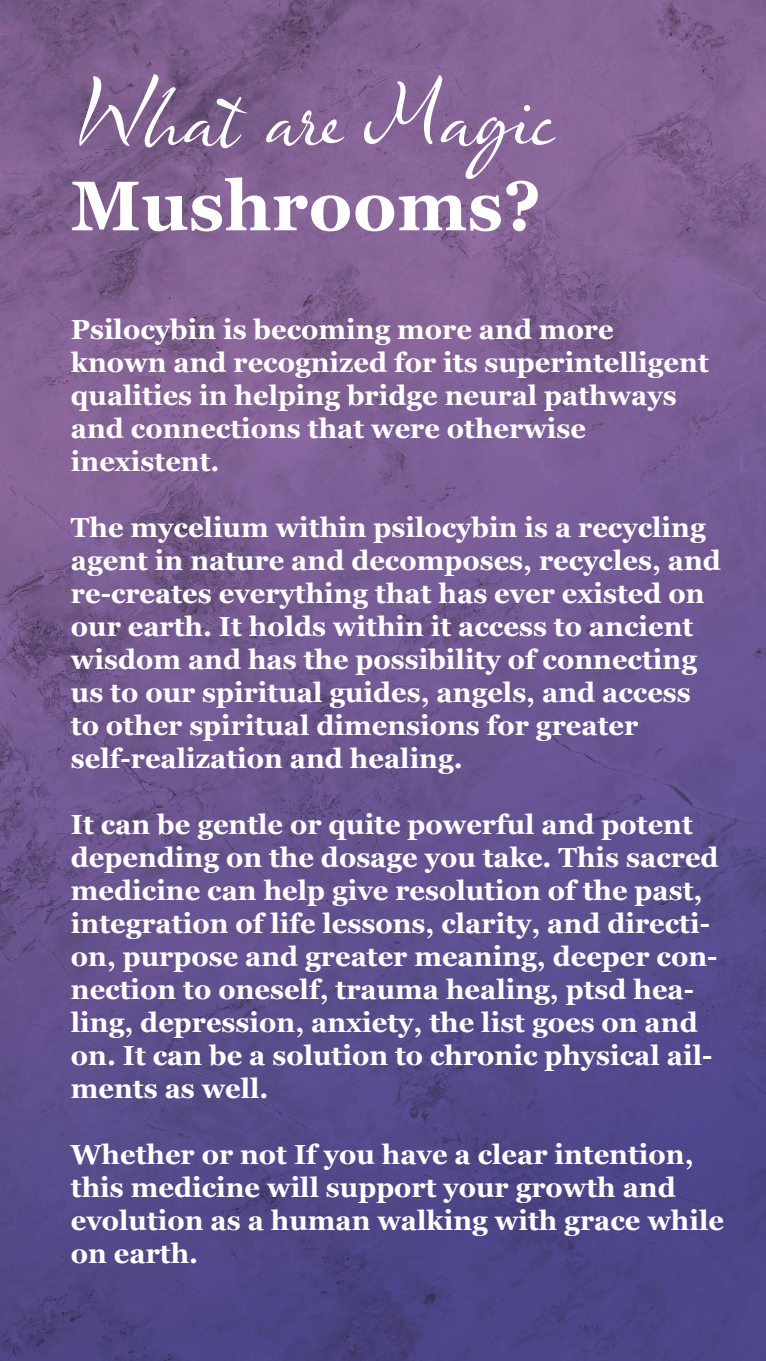
<style>
.page{position:relative;width:766px;height:1361px;background:#fff}
.page>*{position:absolute;margin:0;border:0;box-sizing:border-box;transform-origin:0 0}
.t1{font:90px "Olicana Smooth";color:#fff}
.t2{font:700 70px "Georgia";letter-spacing:.01em;color:#fff}
.t3{font:700 27.5px/33px "Georgia";color:#fff}
</style>
<div class="page">
<img style="left:0;top:0;width:765px;height:1361px">
<h1 class="t1" style="left:71px;top:59px;width:486px">What are Magic</h1>
<h2 class="t2" style="left:71px;top:153px;width:472px">Mushrooms?</h2>
<p class="t3" style="left:71px;top:311px;width:639px">Psilocybin is becoming more and more known and recognized for its superintelligent qualities in helping bridge neural pathways and connections that were otherwise inexistent.</p>
<p class="t3" style="left:71px;top:509px;width:651px">The mycelium within psilocybin is a recycling agent in nature and decomposes, recycles, and re-creates everything that has ever existed on our earth. It holds within it access to ancient wisdom and has the possibility of connecting us to our spiritual guides, angels, and access to other spiritual dimensions for greater self-realization and healing.</p>
<p class="t3" style="left:71px;top:806px;width:649px">It can be gentle or quite powerful and potent depending on the dosage you take. This sacred medicine can help give resolution of the past, integration of life lessons, clarity, and directi&shy;on, purpose and greater meaning, deeper con&shy;nection to oneself, trauma healing, ptsd hea&shy;ling, depression, anxiety, the list goes on and on. It can be a solution to chronic physical ail&shy;ments as well.</p>
<p class="t3" style="left:71px;top:1136px;width:654px">Whether or not If you have a clear intention, this medicine will support your growth and evolution as a human walking with grace while on earth.</p>
</div>
